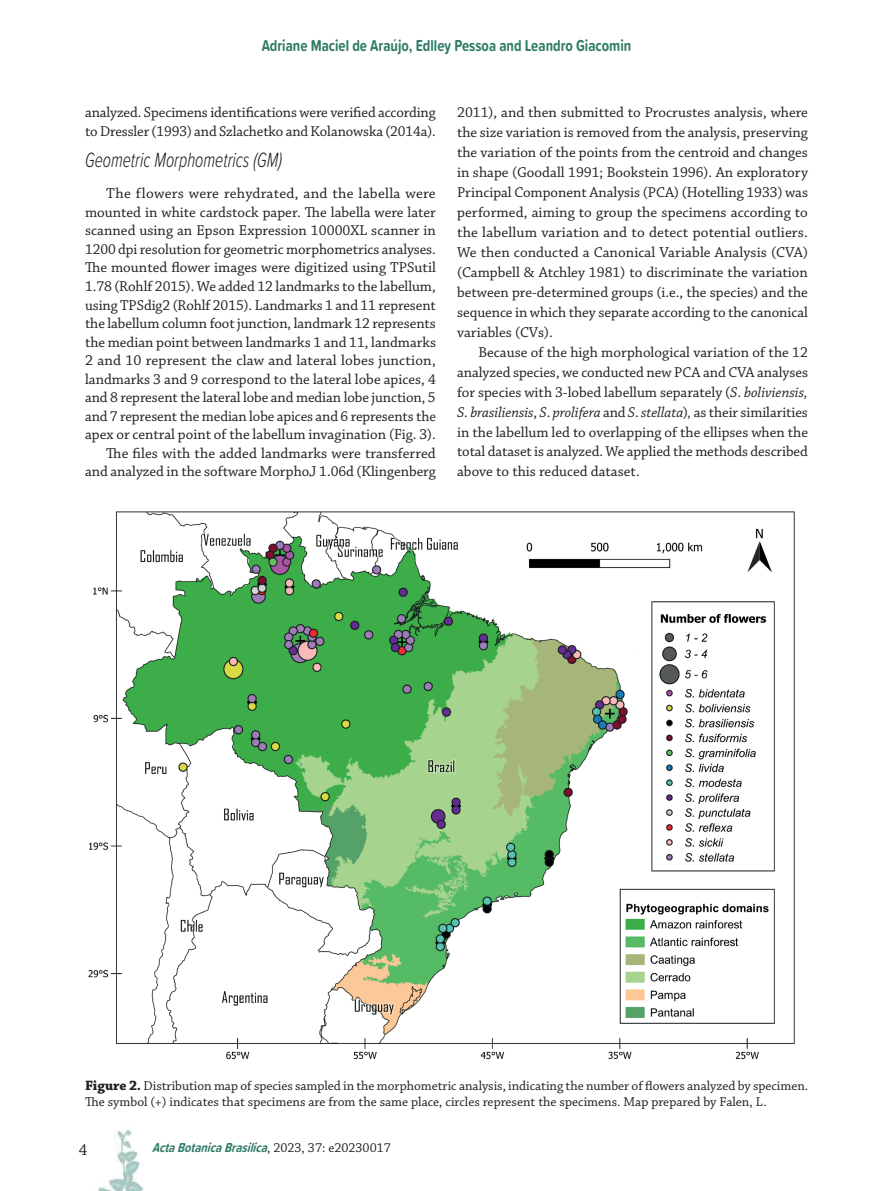
<style>
.page{position:relative;width:893px;height:1191px;background:#fff}
.page>*{position:absolute;margin:0;border:0;box-sizing:border-box;transform-origin:0 0}
.t1{font:italic 300 21.45px "Proxima Soft Cond";color:#231f20;scale:.82 1}
.t2{font:700 16.5px "Proxima Soft Cond";color:#2f7b67;scale:.91 1}
.t3{font:16.5px "Chaparral Pro";color:#231f20}
.t4{font:15px/20px "Chaparral Pro";color:#231f20;text-align:justify}
.t5{font:13.5px/16.2px "Chaparral Pro";color:#231f20}
.t6{font:italic 700 13.5px "Proxima Soft Cond";color:#2f7b67;scale:.95 1}
.s1{font-style:italic}
.s2{font-weight:700;font-size:14.25px}
.s3{font-family:"Chaparral Pro";font-weight:400;font-style:normal;color:#231f20}
</style>
<div class="page">
<img style="left:98px;top:1130px;width:45px;height:61px">
<img style="left:88px;top:511px;width:707px;height:549px">
<p class="t2" style="left:262px;top:33px;width:408px">Adriane Maciel de Araújo, Edlley Pessoa and Leandro Giacomin</p>
<p class="t4" style="left:85px;top:104px;width:352px;line-height:18.5px">analyzed. Specimens identifications were verified according to Dressler (1993) and Szlachetko and Kolanowska (2014a).</p>
<h1 class="t1" style="left:85px;top:144px;width:242px">Geometric Morphometrics (GM)</h1>
<p class="t4" style="left:85px;top:185px;width:352px;line-height:18.5px;text-align:right">The flowers were rehydrated, and the labella were mounted in white cardstock paper. The labella were later scanned using an Epson Expression 10000XL scanner in 1200 dpi resolution for geometric morphometrics analyses.<br>The mounted flower images were digitized using TPSutil 1.78 (Rohlf 2015). We added 12 landmarks to the labellum, using TPSdig2 (Rohlf 2015). Landmarks 1 and 11 represent the labellum column foot junction, landmark 12 represents the median point between landmarks 1 and 11, landmarks 2 and 10 represent the claw and lateral lobes junction, landmarks 3 and 9 correspond to the lateral lobe apices, 4 and 8 represent the lateral lobe and median lobe junction, 5 and 7 represent the median lobe apices and 6 represents the apex or central point of the labellum invagination (Fig. 3).<br>The files with the added landmarks were transferred and analyzed in the software MorphoJ 1.06d (Klingenberg</p>
<p class="t4" style="left:457px;top:103px;width:352px">2011), and then submitted to Procrustes analysis, where the size variation is removed from the analysis, preserving the variation of the points from the centroid and changes in shape (Goodall 1991; Bookstein 1996). An exploratory Principal Component Analysis (PCA) (Hotelling 1933) was performed, aiming to group the specimens according to the labellum variation and to detect potential outliers.<br>We then conducted a Canonical Variable Analysis (CVA) (Campbell &amp; Atchley 1981) to discriminate the variation between pre-determined groups (i.e., the species) and the sequence in which they separate according to the canonical variables (CVs).</p>
<p class="t4" style="left:457px;top:342px;width:352px;text-indent:21px">Because of the high morphological variation of the 12 analyzed species, we conducted new PCA and CVA analyses for species with 3-lobed labellum separately (<span class="s1">S</span>. <span class="s1">boliviensis, S</span>. <span class="s1">brasiliensis</span>, <span class="s1">S</span>. <span class="s1">prolifera</span> and <span class="s1">S</span>. <span class="s1">stellata</span>)<span class="s1">,</span> as their similarities in the labellum led to overlapping of the ellipses when the total dataset is analyzed. We applied the methods described above to this reduced dataset.</p>
<p class="t5" style="left:85px;top:1077px;width:725px"><span class="s2">Figure 2.</span> Distribution map of species sampled in the morphometric analysis, indicating the number of flowers analyzed by specimen.<br>The symbol (+) indicates that specimens are from the same place, circles represent the specimens. Map prepared by Falen, L.</p>
<p class="t3" style="left:79px;top:1141px;width:10px">4</p>
<p class="t6" style="left:152px;top:1137px;width:253px">ActaBotanicaBrasilica<span class="s3">, 2 0 2 3 , 3 7 : e 2 0 2 3 0 0 1 7</span></p>
</div>
